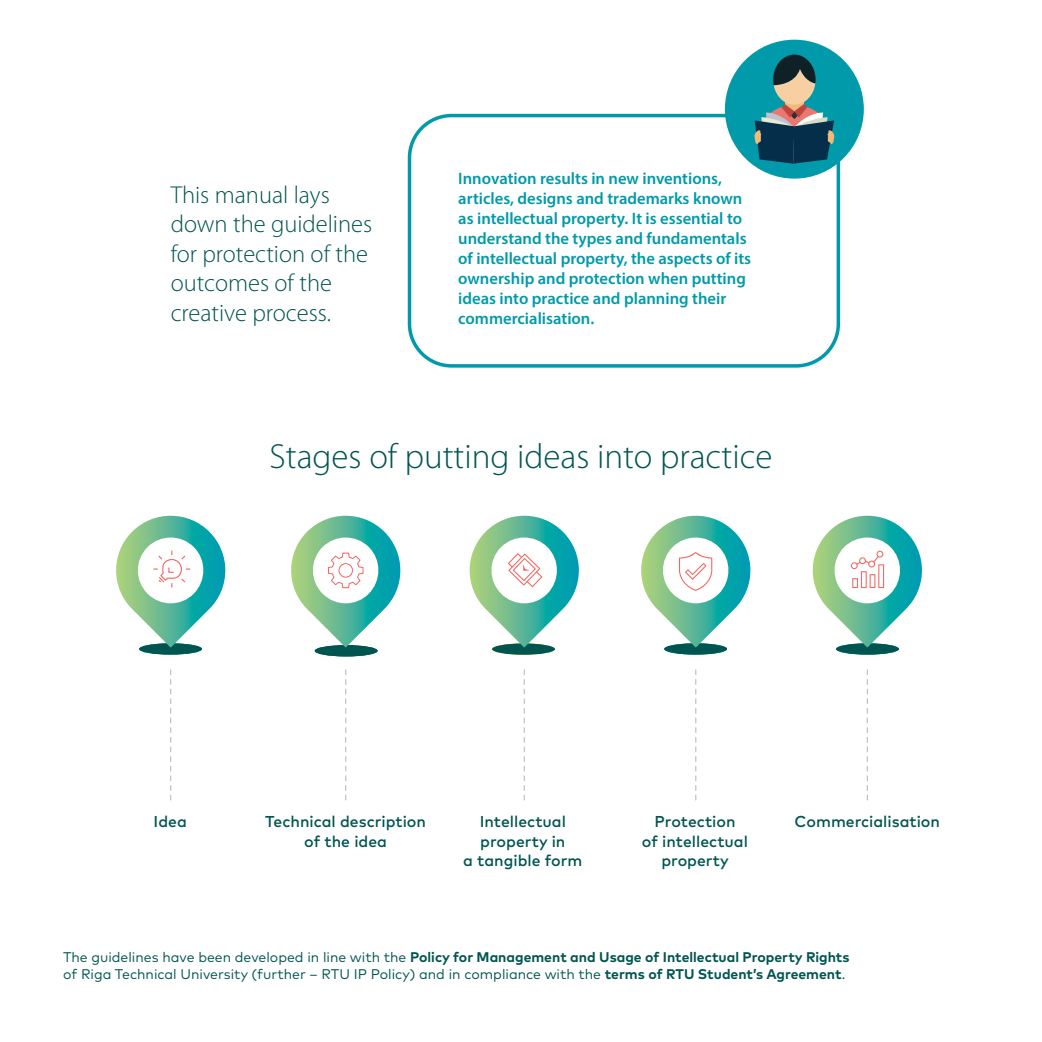
<style>
.page{position:relative;width:1042px;height:1042px;background:#fff}
.page>*{position:absolute;margin:0;border:0;box-sizing:border-box;transform-origin:0 0}
.t1{font:300 35px "Myriad Pro";color:#005551}
.t2{font:300 24.5px/29.4px "Myriad Pro";color:#005551}
.t3{font:600 16.62px/19.9px "Myriad Pro";color:#009aaa}
.t4{font:500 15.75px/19.2px "Mark Pro";color:#005551;text-align:center}
.t5{font:14px/16.8px "Mark Pro";color:#005551}
.s1{font-weight:700}
</style>
<div class="page">
<div style="left:408px;top:114px;width:432px;height:254px;border:4px solid #009aaa;border-radius:42px"></div>
<div style="left:725px;top:40px;width:139px;height:139px;background:#009aaa;border-radius:50%"></div>
<svg style="left:754px;top:55px;width:80px;height:109px"></svg>
<svg style="left:170px;top:670px;width:1px;height:130px"></svg>
<svg style="left:345px;top:670px;width:1px;height:130px"></svg>
<svg style="left:524px;top:670px;width:1px;height:130px"></svg>
<svg style="left:695px;top:670px;width:1px;height:130px"></svg>
<svg style="left:867px;top:670px;width:1px;height:130px"></svg>
<svg style="left:469px;top:516px;width:110px;height:139px"></svg>
<svg style="left:116px;top:516px;width:109px;height:138px"></svg>
<svg style="left:641px;top:516px;width:109px;height:138px"></svg>
<svg style="left:812px;top:516px;width:110px;height:138px"></svg>
<svg style="left:291px;top:516px;width:109px;height:140px"></svg>
<div style="left:338px;top:563px;width:15px;height:14px;border:1px solid #f56661;border-radius:50%"></div>
<h2 class="t2" style="left:171px;top:180px;width:203px">This manual lays down the guidelines for protection of the outcomes of the creative process.</h2>
<p class="t3" style="left:458px;top:168px;width:294px">Innovation results in new inventions, articles, designs and trademarks known as intellectual property. It is essential to understand the types and fundamentals of intellectual property, the aspects of its ownership and protection when putting ideas into practice and planning their commercialisation.</p>
<h1 class="t1" style="left:270px;top:437px;width:504px">Stages of putting ideas into practice</h1>
<p class="t4" style="left:154px;top:811px;width:35px">Idea</p>
<p class="t4" style="left:265px;top:811px;width:162px">Technical description of the idea</p>
<p class="t4" style="left:463px;top:811px;width:121px">Intellectual property in<br>a tangible form</p>
<p class="t4" style="left:642px;top:811px;width:108px">Protection<br>of intellectual property</p>
<p class="t4" style="left:794px;top:811px;width:147px">Commercialisation</p>
<p class="t5" style="left:63px;top:947px;width:788px">The guidelines have been developed in line with the <span class="s1">Policy for Management and Usage of Intellectual Property Rights </span>of Riga Technical University (further – RTU IP Policy) and in compliance with the <span class="s1">terms of RTU Student’s Agreement</span>.</p>
</div>
